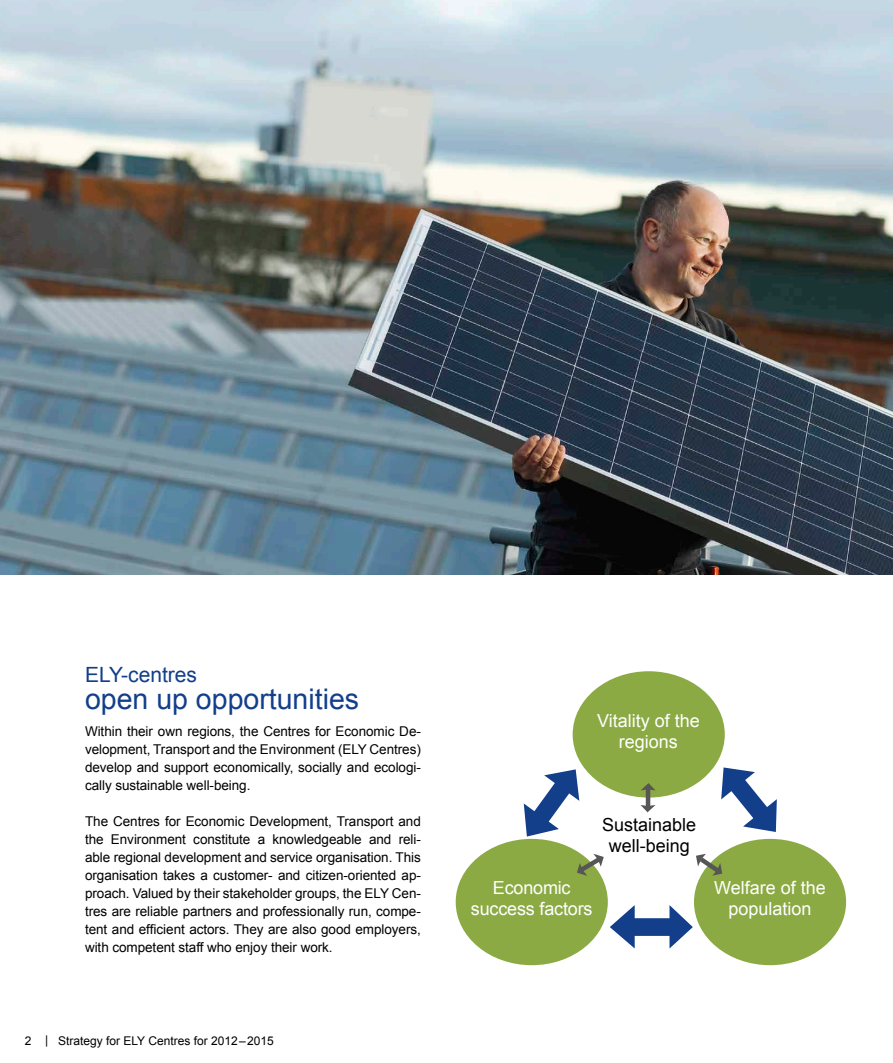
<style>
.page{position:relative;width:893px;height:1063px;background:#fff}
.page>*{position:absolute;margin:0;border:0;box-sizing:border-box;transform-origin:0 0}
.t1{font:28.5px "Arial";color:#123e8a}
.t2{font:21px "Arial";color:#123e8a}
.t3{font:18px/21.6px "Arial";color:#fff;text-align:center}
.t4{font:18px/21.6px "Arial";color:#000;text-align:center}
.t5{font:13.5px/18px "Arial";letter-spacing:-.005em;color:#000;text-align:justify}
.t6{font:12px "Arial";color:#000}
</style>
<div class="page">
<img style="left:0;top:0;width:893px;height:574px">
<div style="left:573px;top:671px;width:152px;height:127px;background:#8caa43;border-radius:50%"></div>
<hr style="left:646px;top:788px;width:4px;height:20px;background:#565655">
<svg style="left:641px;top:783px;width:14px;height:7px"></svg>
<svg style="left:640px;top:805px;width:15px;height:7px"></svg>
<svg style="left:524px;top:769px;width:55px;height:68px"></svg>
<svg style="left:721px;top:767px;width:56px;height:65px"></svg>
<div style="left:456px;top:839px;width:152px;height:126px;background:#8caa43;border-radius:50%"></div>
<svg style="left:577px;top:853px;width:27px;height:24px"></svg>
<div style="left:694px;top:839px;width:152px;height:126px;background:#8caa43;border-radius:50%"></div>
<svg style="left:696px;top:853px;width:27px;height:24px"></svg>
<svg style="left:610px;top:905px;width:83px;height:43px"></svg>
<h2 class="t2" style="left:85px;top:661px;width:114px">ELY-centres</h2>
<h1 class="t1" style="left:85px;top:681px;width:276px">open up opportunities</h1>
<p class="t5" style="left:85px;top:723px;width:337px">Within their own regions, the Centres for Economic De&shy;velopment, Transport and the Environment (ELY Centres) develop and support economically, socially and ecologi&shy;cally sustainable well-being.</p>
<p class="t5" style="left:85px;top:813px;width:337px">The Centres for Economic Development, Transport and the Environment constitute a knowledgeable and reli&shy;able regional development and service organisation. This organisation takes a customer- and citizen-oriented ap&shy;proach. Valued by their stakeholder groups, the ELY Cen&shy;tres are reliable partners and professionally run, compe&shy;tent and efficient actors. They are also good employers, with competent staff who enjoy their work.</p>
<h3 class="t4" style="left:602px;top:814px;width:96px">Sustainable well-being</h3>
<h3 class="t3" style="left:597px;top:710px;width:104px">Vitality of the regions</h3>
<h3 class="t3" style="left:471px;top:877px;width:123px">Economic success factors</h3>
<h3 class="t3" style="left:714px;top:877px;width:113px">Welfare of the population</h3>
<p class="t6" style="left:25px;top:1033px;width:250px">2 | Strategy for ELY Centres for 2012–2015</p>
</div>
